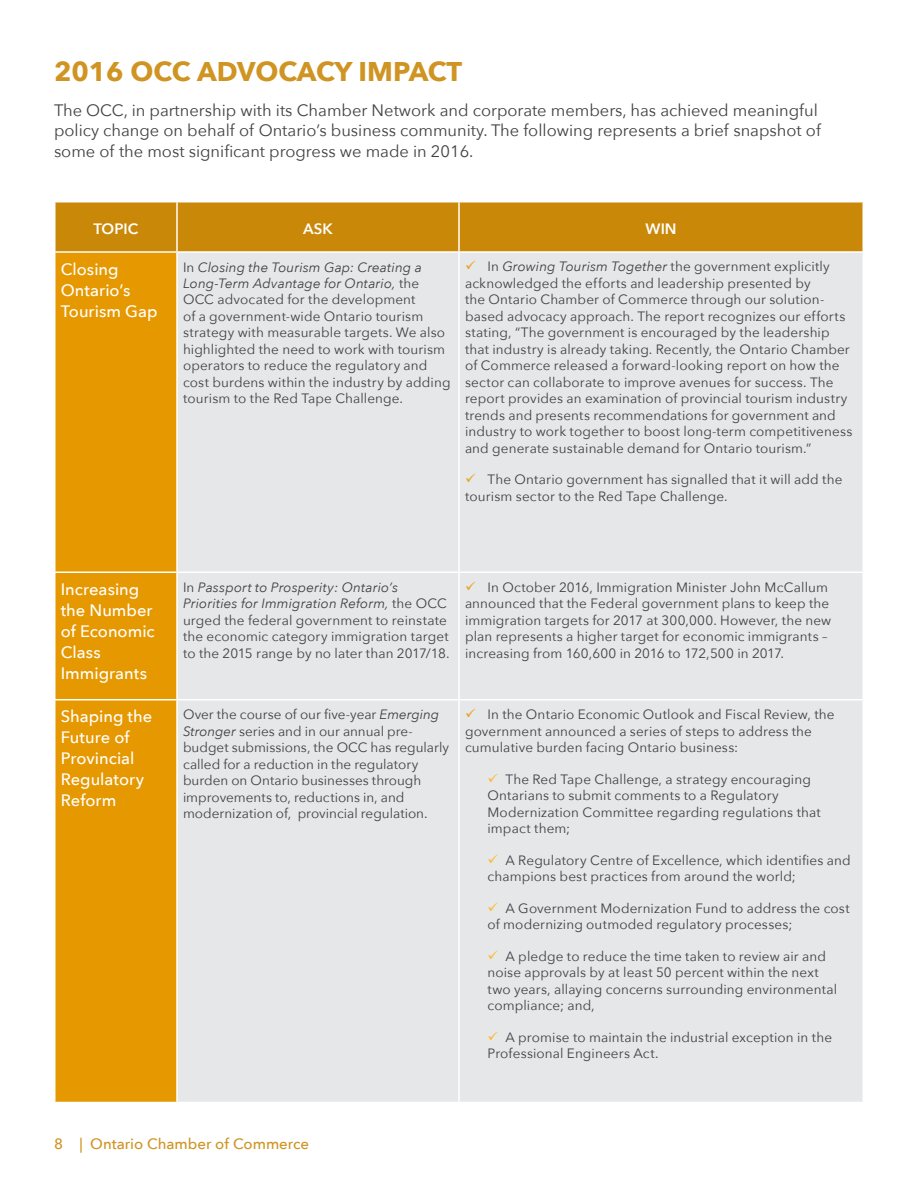
<style>
.page{position:relative;width:918px;height:1188px;background:#fff}
.page>*{position:absolute;margin:0;border:0;box-sizing:border-box;transform-origin:0 0}
.t1{font:700 27px "Avenir Next";letter-spacing:-.01em;color:#cf9422}
.t2{font:16.5px/20.2px "Avenir Next";color:#414042}
.t3{font:500 16.5px/21px "Avenir Next";color:#fff}
.t4{font:500 15px "Avenir Next";color:#cf9422}
.t5{font:600 15px "Avenir Next";color:#fff}
.t6{font:13.5px/16.5px "Avenir Next";letter-spacing:.01em;color:#414042}
.s1{font-style:italic}
.s2{color:#e9a21a}
.s3{color:#ffb82d}
</style>
<div class="page">
<div style="left:56px;top:202px;width:806px;height:49px;background:#ca8809"></div>
<div style="left:56px;top:253px;width:120px;height:849px;background:#e69800"></div>
<div style="left:178px;top:253px;width:684px;height:849px;background:#e6e7e8"></div>
<hr style="left:176px;top:202px;width:2px;height:49px;background:#fff">
<hr style="left:458px;top:202px;width:2px;height:49px;background:#fff">
<hr style="left:458px;top:253px;width:2px;height:319px;background:#fff">
<hr style="left:54px;top:572px;width:123px;height:1px;background:#fff">
<hr style="left:177px;top:572px;width:282px;height:1px;background:#fff">
<hr style="left:459px;top:572px;width:405px;height:1px;background:#fff">
<hr style="left:458px;top:573px;width:2px;height:126px;background:#fff">
<hr style="left:54px;top:699px;width:123px;height:1px;background:#fff">
<hr style="left:177px;top:699px;width:282px;height:1px;background:#fff">
<hr style="left:459px;top:699px;width:405px;height:1px;background:#fff">
<hr style="left:458px;top:700px;width:2px;height:402px;background:#fff">
<h1 class="t1" style="left:54px;top:48px;width:409px">2016 OCC ADVOCACY IM PACT</h1>
<p class="t2" style="left:54px;top:100px;width:768px">The OCC, in partnership with its Chamber Network and corporate members, has achieved meaningful policy change on behalf of Ontario’s business community. The following represents a brief snapshot of some of the most significant progress we made in 2016.</p>
<p class="t5" style="left:94px;top:216px;width:46px">TOPIC</p>
<p class="t5" style="left:303px;top:216px;width:11px">ASK</p>
<p class="t5" style="left:646px;top:216px;width:32px">WIN</p>
<p class="t3" style="left:61px;top:258px;width:98px">Closing<br>Ontario’s<br>Tourism Gap</p>
<p class="t6" style="left:183px;top:258px;width:269px">In <span class="s1">Closing the Tourism Gap: Creating a Long-Term Advantage for Ontario,</span> the OCC advocated for the development<br>of a government-wide Ontario tourism strategy with measurable targets. We also highlighted the need to work with tourism operators to reduce the regulatory and cost burdens within the industry by adding tourism to the Red Tape Challenge.</p>
<p class="t6" style="left:465px;top:258px;width:389px"><span class="s2">✓</span> In <span class="s1">Growing Tourism Together</span> the government explicitly acknowledged the efforts and leadership presented by<br>the Ontario Chamber of Commerce through our solution&shy;based advocacy approach. The report recognizes our efforts stating, “The government is encouraged by the leadership that industry is already taking. Recently, the Ontario Chamber of Commerce released a forward-looking report on how the sector can collaborate to improve avenues for success. The report provides an examination of provincial tourism industry trends and presents recommendations for government and industry to work together to boost long-term competitiveness and generate sustainable demand for Ontario tourism.”</p>
<p class="t6" style="left:465px;top:471px;width:379px"><span class="s2">✓</span> The Ontario government has signalled that it will add the tourism sector to the Red Tape Challenge.</p>
<p class="t3" style="left:61px;top:578px;width:96px">I ncreasing the N umber of Economic<br>Class<br>Immigrants</p>
<p class="t6" style="left:183px;top:578px;width:268px">In <span class="s1">Passport to Prosperity: Ontario’s Priorities for Immigration Reform,</span> the OCC urged the federal government to reinstate the economic category immigration target to the 2015 range by no later than 2017/18.</p>
<p class="t6" style="left:465px;top:578px;width:368px"><span class="s2">✓</span> In October 2016, Immigration Minister John McCallum announced that the Federal government plans to keep the immigration targets for 2017 at 300,000. However, the new plan represents a higher target for economic immigrants – increasing from 160,600 in 2016 to 172,500 in 2017.</p>
<p class="t3" style="left:61px;top:705px;width:93px">Shaping the<br>Future of<br>Provincial<br>Regulatory<br>Reform</p>
<p class="t6" style="left:183px;top:706px;width:268px">Over the course of our five-year <span class="s1">Emerging Stronger</span> series and in our annual pre&shy;budget submissions, the OCC has regularly called for a reduction in the regulatory burden on Ontario businesses through improvements to, reductions in, and modernization of, provincial regulation.</p>
<p class="t6" style="left:465px;top:706px;width:371px"><span class="s2">✓</span> In the Ontario Economic Outlook and Fiscal Review, the government announced a series of steps to address the cumulative burden facing Ontario business:</p>
<p class="t6" style="left:487px;top:770px;width:335px"><span class="s3">✓</span> The Red Tape Challenge, a strategy encouraging Ontarians to submit comments to a Regulatory Modernization Committee regarding regulations that impact them;</p>
<p class="t6" style="left:487px;top:851px;width:365px"><span class="s3">✓</span> A Regulatory Centre of Excellence, which identifies and champions best practices from around the world;</p>
<p class="t6" style="left:487px;top:899px;width:364px"><span class="s3">✓</span> A Government Modernization Fund to address the cost of modernizing outmoded regulatory processes;</p>
<p class="t6" style="left:487px;top:947px;width:351px"><span class="s3">✓</span> A pledge to reduce the time taken to review air and noise approvals by at least 50 percent within the next two years, allaying concerns surrounding environmental compliance; and,</p>
<p class="t6" style="left:487px;top:1028px;width:346px"><span class="s3">✓</span> A promise to maintain the industrial exception in the<br>Professional Engineers Act.</p>
<p class="t4" style="left:54px;top:1131px;width:257px">8 | Ontario Chamber of Commerce</p>
</div>
